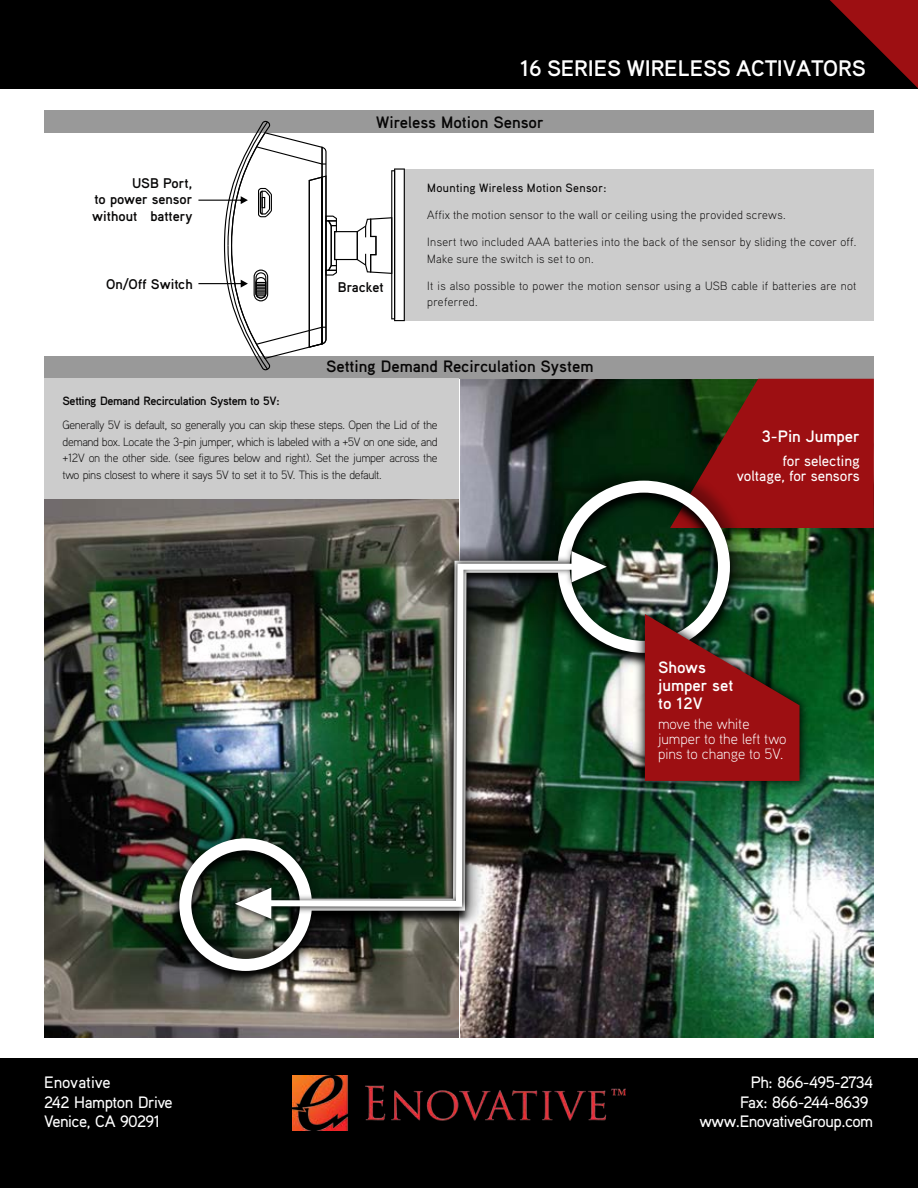
<style>
.page{position:relative;width:918px;height:1188px;background:#fff}
.page>*{position:absolute;margin:0;border:0;box-sizing:border-box;transform-origin:0 0}
.t1{font:700 22.5px "Aaux Pro";letter-spacing:-.005em;color:#fff}
.t2{font:500 16.5px/19.5px "Aaux Pro";letter-spacing:-.03em;color:#fff;text-align:right}
.t3{font:700 16.5px "Aaux Pro";color:#070606}
.t4{font:700 16.5px/18px "Aaux Pro";color:#fff}
.t5{font:300 15px/15px "Aaux Pro";color:#fff}
.t6{font:500 15px/15px "Aaux Pro";color:#fff;text-align:right}
.t7{font:700 14.1px/16.5px "Aaux Pro";color:#070606;text-align:justify}
.t8{font:300 12px/16.5px "Aaux Pro";letter-spacing:.025em;color:#070606}
.t9{font:700 12px "Aaux Pro";letter-spacing:-.03em;color:#070606}
.t10{font:500 12px "Aaux Pro";letter-spacing:.03em;color:#070606}
</style>
<div class="page">
<img style="left:461px;top:379px;width:413px;height:658px">
<img style="left:44px;top:499px;width:415px;height:538px">
<div style="left:44px;top:356px;width:830px;height:23px;background:#999"></div>
<div style="left:44px;top:110px;width:830px;height:23px;background:#999"></div>
<svg style="left:670px;top:379px;width:204px;height:149px;background:#7d1610"></svg>
<div style="left:44px;top:379px;width:415px;height:120px;background:#ccc"></div>
<div style="left:0;top:0;width:918px;height:88px;background:#000"></div>
<svg style="left:830px;top:0;width:88px;height:88px"></svg>
<div style="left:404px;top:169px;width:470px;height:152px;background:#ccc"></div>
<img style="left:159px;top:459px;width:594px;height:534px">
<img style="left:170px;top:477px;width:570px;height:510px">
<img style="left:179px;top:481px;width:551px;height:490px">
<img style="left:225px;top:542px;width:391px;height:386px">
<img style="left:235px;top:551px;width:372px;height:368px">
<img style="left:630px;top:600px;width:184px;height:195px">
<svg style="left:645px;top:614px;width:155px;height:167px;background:#782018"></svg>
<div style="left:0;top:1059px;width:918px;height:129px;background:#000"></div>
<img style="left:293px;top:1075px;width:332px;height:55px">
<svg style="left:198px;top:121px;width:207px;height:250px"></svg>
<h1 class="t1" style="left:520px;top:54px;width:347px">16 SERIES WIRELESS ACTIVATORS</h1>
<h2 class="t3" style="left:376px;top:112px;width:169px">Wireless Motion Sensor</h2>
<p class="t7" style="left:92px;top:174px;width:102px;text-indent:40px">USB Port, to power sensor without battery</p>
<p class="t7" style="left:106px;top:275px;width:88px">On/Off Switch</p>
<p class="t7" style="left:338px;top:279px;width:47px">Bracket</p>
<p class="t10" style="left:427px;top:180px;width:181px">Mounting Wireless Motion Sensor:</p>
<p class="t8" style="left:427px;top:206px;width:360px">Affix the motion sensor to the wall or ceiling using the provided screws.</p>
<p class="t8" style="left:427px;top:233px;width:431px">Insert two included AAA batteries into the back of the sensor by sliding the cover off.<br>Make sure the switch is set to on.</p>
<p class="t8" style="left:427px;top:277px;width:431px">It is also possible to power the motion sensor using a USB cable if batteries are not preferred.</p>
<h2 class="t3" style="left:326px;top:356px;width:269px">Setting Demand Recirculation System</h2>
<p class="t9" style="left:62px;top:393px;width:219px">Setting Demand Recirculation System to 5V:</p>
<p class="t8" style="left:62px;top:417px;width:377px;text-align:justify">Generally 5V is default, so generally you can skip these steps. Open the Lid of the demand box. Locate the 3-pin jumper, which is labeled with a +5V on one side, and +12V on the other side. (see figures below and right). Set the jumper across the two pins closest to where it says 5V to set it to 5V. This is the default.</p>
<h2 class="t4" style="left:762px;top:427px;width:100px">3-Pin Jumper</h2>
<p class="t6" style="left:737px;top:453px;width:124px">for selecting voltage, for sensors</p>
<h2 class="t4" style="left:658px;top:658px;width:77px">Shows jumper set to 12V</h2>
<p class="t5" style="left:658px;top:715px;width:130px">move the white jumper to the left two pins to change to 5V.</p>
<h2 class="t2" style="left:44px;top:1072px;width:130px;text-align:left">Enovative<br>242 Hampton Drive<br>Venice, CA 90291</h2>
<h2 class="t2" style="left:699px;top:1072px;width:175px">Ph: 866-495-2734<br>Fax: 866-244-8639 www.EnovativeGroup.com</h2>
</div>
